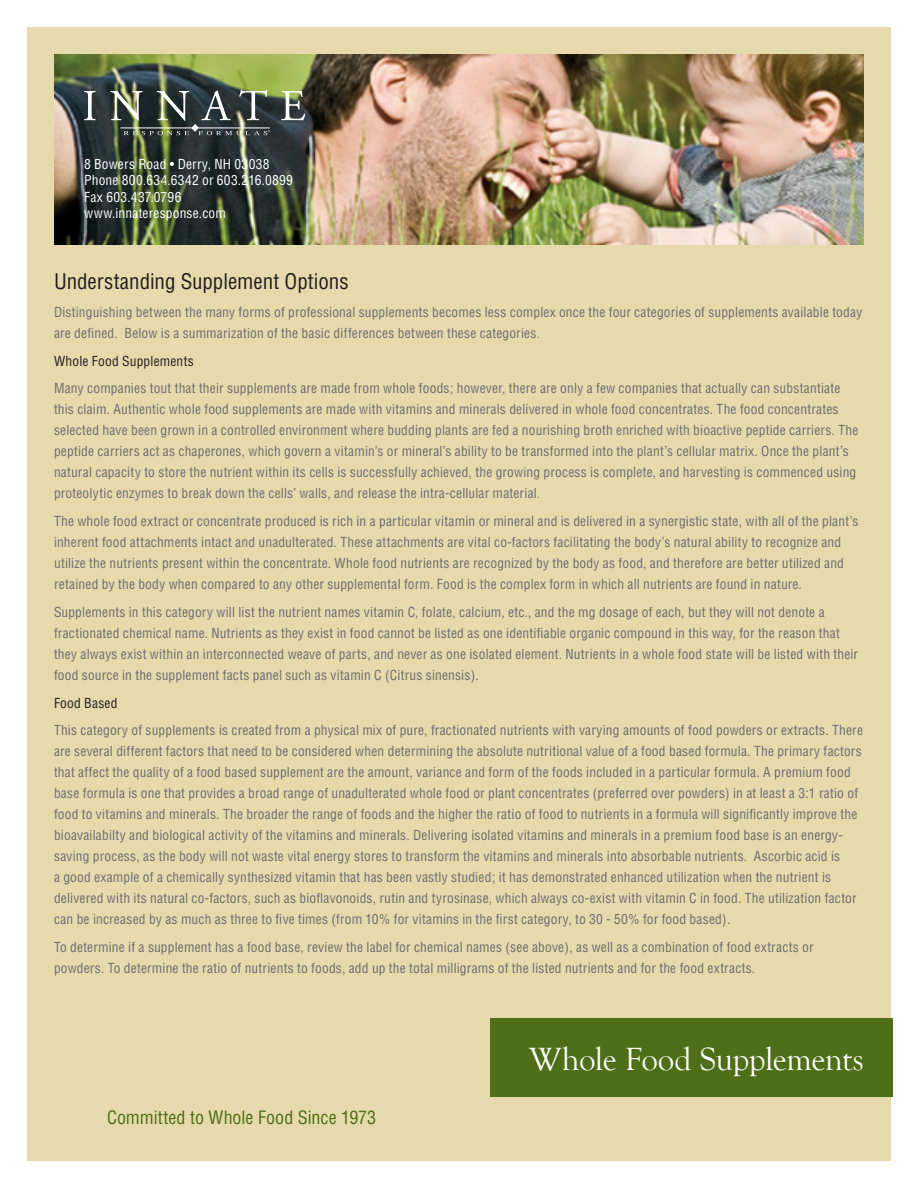
<style>
.page{position:relative;width:918px;height:1188px;background:#fff}
.page>*{position:absolute;margin:0;border:0;box-sizing:border-box;transform-origin:0 0}
.t1{font:33px "Goudy Old Style T";letter-spacing:-.015em;color:#fff}
.t2{font:condensed 21px "Helvetica";color:#231f20}
.t3{font:condensed 18px "Helvetica";color:#4e6e17}
.t4{font:condensed 13.5px/21px "Helvetica";letter-spacing:.015em;color:#6c6d70}
.t5{font:condensed 13.5px "Helvetica";letter-spacing:.015em;color:#fff}
.t6{font:condensed 13.5px "Helvetica";letter-spacing:.015em;color:#231f20}
</style>
<div class="page">
<div style="left:28px;top:27px;width:863px;height:1134px;background:#e6daac"></div>
<img style="left:54px;top:54px;width:810px;height:190px">
<div style="left:490px;top:1018px;width:403px;height:79px;background:#4e6e17"></div>
<svg style="left:84px;top:91px;width:12px;height:29px"></svg>
<svg style="left:281px;top:91px;width:24px;height:29px"></svg>
<img style="left:110px;top:90px;width:160px;height:45px">
<p class="t5" style="left:84px;top:155px;width:187px">8 Bowers Road • Derry, NH 03038</p>
<p class="t5" style="left:84px;top:172px;width:210px">Phone 800.634.6342 or 603.216.0899</p>
<p class="t5" style="left:84px;top:188px;width:99px">Fax 603.437.0796</p>
<p class="t5" style="left:84px;top:205px;width:143px">www.innateresponse.com</p>
<p class="t2" style="left:54px;top:268px;width:296px">Understanding Supplement Options</p>
<p class="t4" style="left:54px;top:301px;width:810px">Distinguishing between the many forms of professional supplements becomes less complex once the four categories of supplements available today are defined. Below is a summarization of the basic differences between these categories.</p>
<p class="t6" style="left:54px;top:352px;width:141px">Whole Food Supplements</p>
<p class="t4" style="left:54px;top:378px;width:806px">Many companies tout that their supplements are made from whole foods; however, there are only a few companies that actually can substantiate this claim. Authentic whole food supplements are made with vitamins and minerals delivered in whole food concentrates. The food concentrates selected have been grown in a controlled environment where budding plants are fed a nourishing broth enriched with bioactive peptide carriers. The peptide carriers act as chaperones, which govern a vitamin’s or mineral’s ability to be transformed into the plant’s cellular matrix. Once the plant’s natural capacity to store the nutrient within its cells is successfully achieved, the growing process is complete, and harvesting is commenced using proteolytic enzymes to break down the cells’ walls, and release the intra-cellular material.</p>
<p class="t4" style="left:54px;top:511px;width:806px">The whole food extract or concentrate produced is rich in a particular vitamin or mineral and is delivered in a synergistic state, with all of the plant’s inherent food attachments intact and unadulterated. These attachments are vital co-factors facilitating the body’s natural ability to recognize and utilize the nutrients present within the concentrate. Whole food nutrients are recognized by the body as food, and therefore are better utilized and retained by the body when compared to any other supplemental form. Food is the complex form in which all nutrients are found in nature.</p>
<p class="t4" style="left:54px;top:601px;width:806px">Supplements in this category will list the nutrient names vitamin C, folate, calcium, etc., and the mg dosage of each, but they will not denote a fractionated chemical name. Nutrients as they exist in food cannot be listed as one identifiable organic compound in this way, for the reason that they always exist within an interconnected weave of parts, and never as one isolated element. Nutrients in a whole food state will be listed with their food source in the supplement facts panel such as vitamin C (Citrus sinensis).</p>
<p class="t6" style="left:54px;top:694px;width:65px">Food Based</p>
<p class="t4" style="left:54px;top:720px;width:811px">This category of supplements is created from a physical mix of pure, fractionated nutrients with varying amounts of food powders or extracts. There are several different factors that need to be considered when determining the absolute nutritional value of a food based formula. The primary factors that affect the quality of a food based supplement are the amount, variance and form of the foods included in a particular formula. A premium food base formula is one that provides a broad range of unadulterated whole food or plant concentrates (preferred over powders) in at least a 3:1 ratio of food to vitamins and minerals. The broader the range of foods and the higher the ratio of food to nutrients in a formula will significantly improve the bioavailabilty and biological activity of the vitamins and minerals. Delivering isolated vitamins and minerals in a premium food base is an energy&shy;saving process, as the body will not waste vital energy stores to transform the vitamins and minerals into absorbable nutrients. Ascorbic acid is<br>a good example of a chemically synthesized vitamin that has been vastly studied; it has demonstrated enhanced utilization when the nutrient is delivered with its natural co-factors, such as bioflavonoids, rutin and tyrosinase, which always co-exist with vitamin C in food. The utilization factor can be increased by as much as three to five times (from 10% for vitamins in the first category, to 30 - 50% for food based).</p>
<p class="t4" style="left:54px;top:937px;width:761px">To determine if a supplement has a food base, review the label for chemical names (see above), as well as a combination of food extracts or powders. To determine the ratio of nutrients to foods, add up the total milligrams of the listed nutrients and for the food extracts.</p>
<p class="t3" style="left:107px;top:1106px;width:271px">Committed to Whole Food Since 1973</p>
<p class="t1" style="left:529px;top:1042px;width:336px">Whole Food Supplements</p>
</div>
